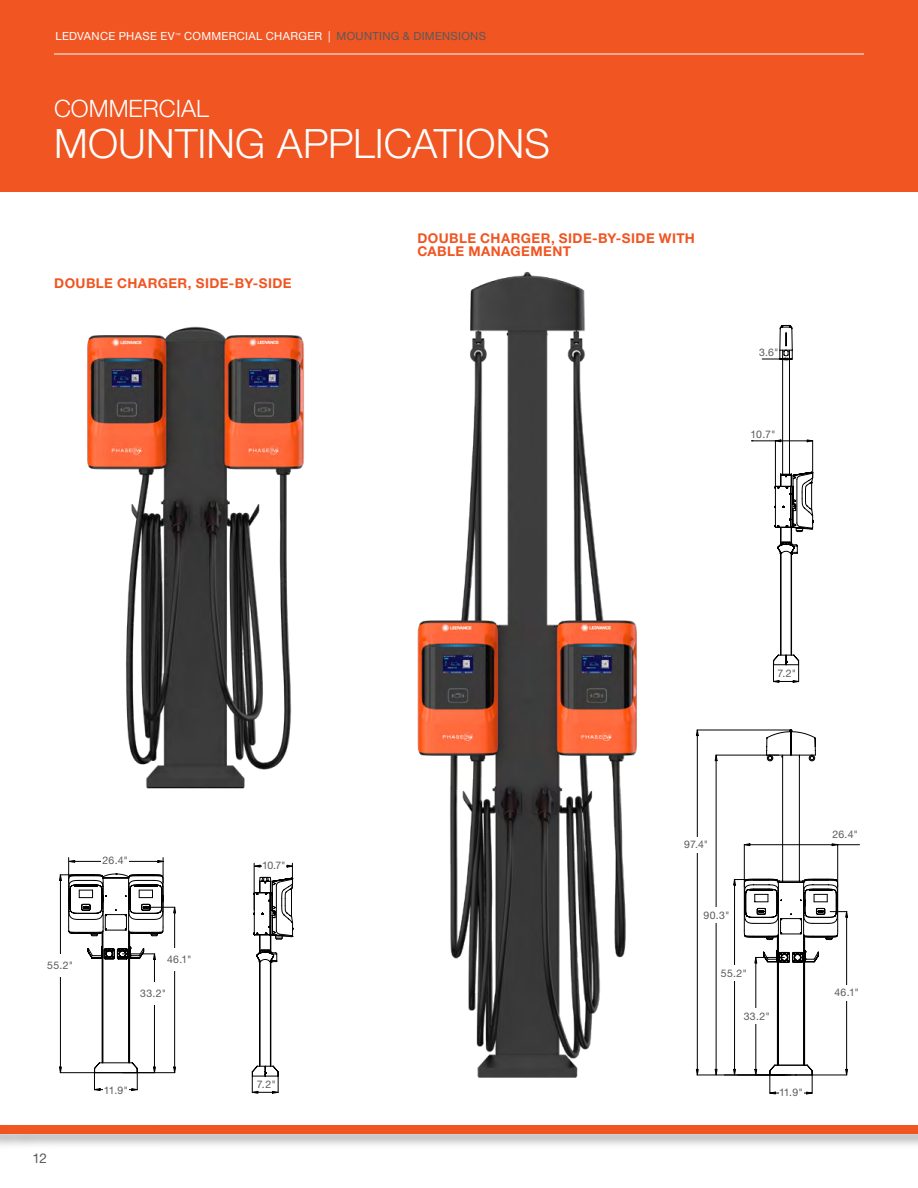
<style>
.page{position:relative;width:918px;height:1188px;background:#fff}
.page>*{position:absolute;margin:0;border:0;box-sizing:border-box;transform-origin:0 0}
.t1{font:300 40.5px "Helvetica Neue LT Pro";color:#fff}
.t2{font:300 24px "Helvetica Neue LT Pro";color:#fff}
.t3{font:700 13.5px/13.5px "Helvetica Neue LT Pro";letter-spacing:.03em;color:#f05522}
.t4{font:13.5px "Helvetica Neue LT Pro";color:#58595b}
.t5{font:11.25px "Helvetica Neue LT Pro";letter-spacing:.03em;color:#fff}
.t6{font:10.5px "Helvetica Neue LT Pro";letter-spacing:.025em;color:#58595b}
.s1{color:#58595b}
</style>
<div class="page">
<div style="left:0;top:0;width:918px;height:191px;background:#f05522"></div>
<hr style="left:54px;top:54px;width:810px;height:1px;background:#fff">
<div style="left:0;top:1124px;width:918px;height:25px;background:#000;opacity:.3"></div>
<div style="left:0;top:1125px;width:918px;height:9px;background:#f05522"></div>
<svg style="left:59px;top:858px;width:117px;height:233px"></svg>
<div style="left:41px;top:954px;width:39px;height:23px;background:#fff"></div>
<div style="left:102px;top:849px;width:27px;height:23px;background:#fff"></div>
<div style="left:103px;top:1079px;width:26px;height:22px;background:#fff"></div>
<div style="left:138px;top:982px;width:30px;height:23px;background:#fff"></div>
<div style="left:157px;top:948px;width:44px;height:23px;background:#fff"></div>
<img style="left:87px;top:326px;width:217px;height:463px">
<svg style="left:251px;top:863px;width:43px;height:231px"></svg>
<div style="left:262px;top:854px;width:24px;height:22px;background:#fff"></div>
<svg style="left:715px;top:755px;width:18px;height:320px"></svg>
<svg style="left:714px;top:754px;width:4px;height:7px"></svg>
<svg style="left:714px;top:1069px;width:4px;height:6px"></svg>
<hr style="left:697px;top:730px;width:94px;height:1px;background:#000">
<hr style="left:697px;top:1075px;width:94px;height:1px;background:#000">
<hr style="left:697px;top:736px;width:1px;height:333px;background:#000">
<svg style="left:696px;top:729px;width:3px;height:7px"></svg>
<svg style="left:696px;top:1069px;width:3px;height:7px"></svg>
<svg style="left:733px;top:729px;width:127px;height:366px"></svg>
<div style="left:702px;top:907px;width:29px;height:16px;background:#fff"></div>
<div style="left:721px;top:966px;width:26px;height:15px;background:#fff"></div>
<div style="left:743px;top:1009px;width:27px;height:15px;background:#fff"></div>
<div style="left:779px;top:1084px;width:24px;height:16px;background:#fff"></div>
<div style="left:834px;top:985px;width:25px;height:15px;background:#fff"></div>
<div style="left:682px;top:837px;width:29px;height:15px;background:#fff"></div>
<div style="left:831px;top:825px;width:28px;height:18px;background:#fff"></div>
<img style="left:417px;top:271px;width:220px;height:807px">
<svg style="left:751px;top:325px;width:62px;height:358px"></svg>
<p class="t5" style="left:56px;top:29px;width:432px">LEDVANCE PHASE EV<sup>™</sup> COMMERCIAL CHARGER | <span class="s1">MOUNTING &amp; DIMENSIONS</span></p>
<h2 class="t2" style="left:54px;top:94px;width:157px">COMMERCIAL</h2>
<h1 class="t1" style="left:54px;top:119px;width:497px">MOUNTING APPLICATIONS</h1>
<p class="t3" style="left:54px;top:276px;width:239px">DOUBLE CHARGER, SIDE-BY-SIDE</p>
<p class="t3" style="left:417px;top:231px;width:279px">DOUBLE CHARGER, SIDE-BY-SIDE WITH<br>CABLE MANAGEMENT</p>
<p class="t6" style="left:759px;top:346px;width:21px">3.6"</p>
<p class="t6" style="left:751px;top:428px;width:26px">10.7"</p>
<p class="t6" style="left:103px;top:854px;width:27px">26.4"</p>
<p class="t6" style="left:47px;top:959px;width:28px">55.2"</p>
<p class="t6" style="left:167px;top:953px;width:26px">46.1"</p>
<p class="t6" style="left:140px;top:987px;width:28px">33.2"</p>
<p class="t4" style="left:32px;top:1150px;width:16px">12</p>
<p class="t6" style="left:104px;top:1084px;width:26px">11.9"</p>
<p class="t6" style="left:262px;top:859px;width:25px">10.7"</p>
<p class="t6" style="left:257px;top:1078px;width:20px">7.2"</p>
<p class="t6" style="left:778px;top:667px;width:20px">7.2"</p>
<p class="t6" style="left:684px;top:838px;width:26px">97.4"</p>
<p class="t6" style="left:704px;top:909px;width:28px">90.3"</p>
<p class="t6" style="left:721px;top:967px;width:28px">55.2"</p>
<p class="t6" style="left:744px;top:1010px;width:28px">33.2"</p>
<p class="t6" style="left:779px;top:1086px;width:25px">11.9"</p>
<p class="t6" style="left:832px;top:828px;width:27px">26.4"</p>
<p class="t6" style="left:834px;top:986px;width:26px">46.1"</p>
</div>
